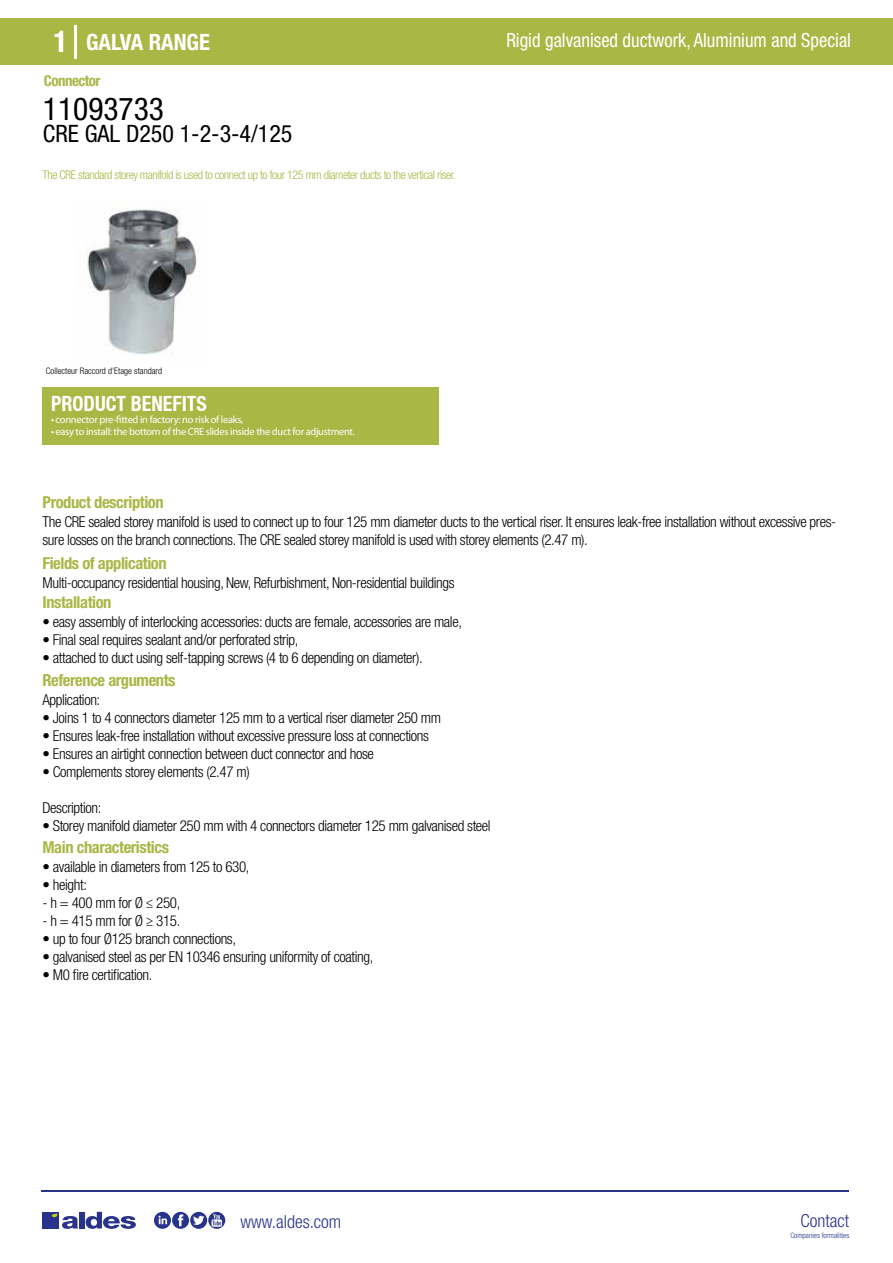
<style>
.page{position:relative;width:893px;height:1263px;background:#fff}
.page>*{position:absolute;margin:0;border:0;box-sizing:border-box;transform-origin:0 0}
.t1{font:condensed 31.5px "Helvetica Neue LT Std";color:#000}
.t2{font:condensed 24px "Helvetica Neue LT Std";color:#000}
.t3{font:700 condensed 22.5px "Helvetica Neue LT Std";color:#fff}
.t4{font:700 condensed 21px "Helvetica Neue";color:#fff;scale:.95 1}
.t5{font:condensed 19.5px "Helvetica Neue LT Std";color:#fff;scale:.95 1}
.t6{font:300 condensed 18px "Helvetica Neue";color:#28348b}
.t7{font:700 condensed 16.5px "Helvetica Neue LT Std";letter-spacing:-.025em;color:#a9b745}
.t8{font:300 condensed 15px/18px "Helvetica Neue LT Std";letter-spacing:-.025em;color:#000}
.t9{font:700 condensed 15px "Helvetica Neue LT Std";letter-spacing:-.035em;color:#a9b745}
.t10{font:300 condensed 12px "Helvetica Neue LT Std";letter-spacing:-.035em;color:#a9b745}
.t11{font:10.5px "Myriad Pro";letter-spacing:-.03em;color:#fff}
.t12{font:300 condensed 9px "Helvetica Neue";color:#000}
.t13{font:300 condensed 7.5px "Helvetica Neue";color:#28348b}
.s1{font-size:30px}
</style>
<div class="page">
<div style="left:0;top:18px;width:893px;height:46px;background:#a9b745"></div>
<div style="left:43px;top:387px;width:396px;height:57px;background:#a9b745"></div>
<hr style="left:74px;top:25px;width:2px;height:33px;background:#fff">
<svg style="left:87px;top:209px;width:112px;height:146px"></svg>
<hr style="left:41px;top:1190px;width:808px;height:1px;background:#28348b">
<svg style="left:154px;top:1212px;width:71px;height:17px"></svg>
<div style="left:42px;top:1212px;width:17px;height:16px;background:#28348b"></div>
<div style="left:79px;top:1212px;width:5px;height:16px;background:#28348b"></div>
<svg style="left:86px;top:1212px;width:50px;height:17px"></svg>
<svg style="left:52px;top:1213px;width:26px;height:16px"></svg>
<h3 class="t3" style="left:54px;top:28px;width:158px"><span class="s1">1</span> GALVA RANGE</h3>
<h3 class="t5" style="left:506px;top:29px;width:364px">Rigid galvanised ductwork, Aluminium and Special</h3>
<p class="t9" style="left:44px;top:71px;width:58px">Connector</p>
<h1 class="t1" style="left:43px;top:91px;width:122px">11093733</h1>
<h2 class="t2" style="left:43px;top:120px;width:251px">CRE GAL D250 1-2-3-4/125</h2>
<p class="t10" style="left:43px;top:167px;width:415px">The CRE standard storey manifold is used to connect up to four 125 mm diameter ducts to the vertical riser.</p>
<p class="t12" style="left:46px;top:365px;width:137px">Stor y collector connection (CRE) standard</p>
<p class="t12" style="left:46px;top:365px;width:118px">Collecteur Raccord d’Etage standard</p>
<h3 class="t4" style="left:51px;top:391px;width:166px">PRODUCT BENEFITS</h3>
<p class="t11" style="left:51px;top:413px;width:194px">• connector pre-fitted in factory: no risk of leaks,</p>
<p class="t11" style="left:51px;top:425px;width:305px">• easy to install: the bottom of the CRE slides inside the duct for adjustment.</p>
<p class="t7" style="left:43px;top:492px;width:123px">Product description</p>
<p class="t8" style="left:43px;top:513px;width:795px">The CRE sealed storey manifold is used to connect up to four 125 mm diameter ducts to the vertical riser. It ensures leak-free installation without excessive pres&shy;sure losses on the branch connections. The CRE sealed storey manifold is used with storey elements (2.47 m).</p>
<p class="t8" style="left:43px;top:573px;width:413px">Multi-occupancy residential housing, New, Refurbishment, Non-residential buildings</p>
<p class="t8" style="left:43px;top:613px;width:421px">• easy assembly of interlocking accessories: ducts are female, accessories are male,</p>
<p class="t8" style="left:43px;top:631px;width:257px">• Final seal requires sealant and/or perforated strip,</p>
<p class="t8" style="left:43px;top:649px;width:382px">• attached to duct using self-tapping screws (4 to 6 depending on diameter).</p>
<p class="t7" style="left:43px;top:553px;width:126px">Fields of application</p>
<p class="t7" style="left:43px;top:592px;width:70px">Installation</p>
<p class="t7" style="left:43px;top:670px;width:135px">Reference arguments</p>
<p class="t8" style="left:43px;top:691px;width:59px">Application:</p>
<p class="t8" style="left:43px;top:709px;width:400px">• Joins 1 to 4 connectors diameter 125 mm to a vertical riser diameter 250 mm</p>
<p class="t8" style="left:43px;top:727px;width:388px">• Ensures leak-free installation without excessive pressure loss at connections</p>
<p class="t8" style="left:43px;top:745px;width:333px">• Ensures an airtight connection between duct connector and hose</p>
<p class="t8" style="left:43px;top:763px;width:209px">• Complements storey elements (2.47 m)</p>
<p class="t8" style="left:43px;top:799px;width:60px">Description:</p>
<p class="t8" style="left:43px;top:817px;width:450px">• Storey manifold diameter 250 mm with 4 connectors diameter 125 mm galvanised steel</p>
<p class="t7" style="left:43px;top:837px;width:128px">Main characteristics</p>
<p class="t8" style="left:43px;top:858px;width:208px">• available in diameters from 125 to 630,</p>
<p class="t8" style="left:43px;top:876px;width:46px">• height:</p>
<p class="t8" style="left:43px;top:894px;width:139px">- h = 400 mm for Ø ≤ 250,</p>
<p class="t8" style="left:43px;top:912px;width:139px">- h = 415 mm for Ø ≥ 315.</p>
<p class="t8" style="left:43px;top:930px;width:195px">• up to four Ø125 branch connections,</p>
<p class="t8" style="left:43px;top:948px;width:332px">• galvanised steel as per EN 10346 ensuring uniformity of coating,</p>
<p class="t8" style="left:43px;top:966px;width:111px">• M0 fire certification.</p>
<p class="t6" style="left:240px;top:1211px;width:102px">www.aldes.com</p>
<p class="t6" style="left:800px;top:1211px;width:50px">Contact</p>
<p class="t13" style="left:790px;top:1230px;width:60px">Companies formalities</p>
</div>
